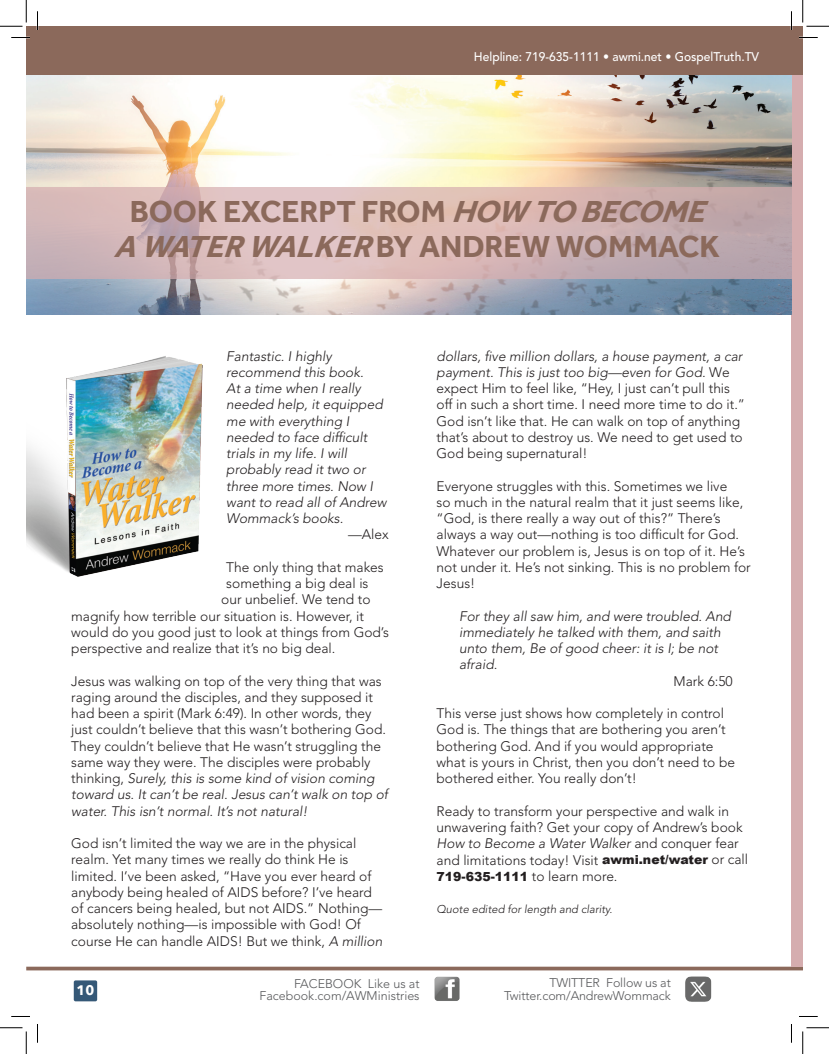
<style>
.page{position:relative;width:829px;height:1054px;background:#fff}
.page>*{position:absolute;margin:0;border:0;box-sizing:border-box;transform-origin:0 0}
.t1{font:700 31.25px/35px "Effra";color:#8b695b;text-align:center}
.t2{font:300 13.75px/16.2px "Avenir LT Std";color:#231f20}
.t3{font:italic 300 13.75px/16.2px "Avenir LT Std";color:#231f20}
.t4{font:700 13.75px "Avenir Next";color:#fff}
.t5{font:300 12.5px/12.5px "Avenir LT Std";letter-spacing:-.01em;color:#57585a;text-align:right}
.t6{font:500 12.5px "Avenir LT Std";color:#fff;scale:.96 1}
.t7{font:900 12.5px "Arial";color:#231f20}
.t8{font:italic 300 11.25px "Avenir LT Std";color:#231f20}
.s1{font-style:italic}
.s2{font-family:"Arial";font-weight:900;font-size:12.5px}
.s3{font-family:"Avenir LT Std";font-weight:300;font-size:13.75px}
</style>
<div class="page">
<div style="left:74px;top:980px;width:23px;height:21px;background:#355877;border-radius:2px"></div>
<div style="left:26px;top:26px;width:776px;height:49px;background:#8b695b"></div>
<img style="left:434px;top:976px;width:26px;height:25px">
<img style="left:685px;top:976px;width:27px;height:26px">
<svg style="left:26px;top:966px;width:776px;height:4px;background:#9e8276"></svg>
<div style="left:791px;top:75px;width:11px;height:891px;background:#d5adaf"></div>
<img style="left:26px;top:75px;width:765px;height:239px">
<svg style="left:26px;top:187px;width:765px;height:91px;background:#d2b5b6"></svg>
<img style="left:26px;top:356px;width:177px;height:220px">
<svg style="left:11px;top:37px;width:19px;height:1px"></svg>
<svg style="left:799px;top:37px;width:19px;height:1px"></svg>
<svg style="left:11px;top:1016px;width:19px;height:1px"></svg>
<svg style="left:799px;top:1016px;width:19px;height:1px"></svg>
<svg style="left:37px;top:11px;width:1px;height:19px"></svg>
<svg style="left:37px;top:1024px;width:1px;height:18px"></svg>
<svg style="left:790px;top:11px;width:2px;height:19px"></svg>
<svg style="left:791px;top:1024px;width:1px;height:18px"></svg>
<svg style="left:0;top:0;width:27px;height:27px"></svg>
<svg style="left:0;top:1027px;width:27px;height:27px"></svg>
<svg style="left:802px;top:0;width:27px;height:27px"></svg>
<svg style="left:802px;top:1027px;width:27px;height:27px"></svg>
<p class="t6" style="left:474px;top:49px;width:299px">Helpline: 719-635-1111 • awmi.net • GospelTruth.TV</p>
<h1 class="t1" style="left:114px;top:194px;width:611px">BOOK EXCERPT FROM <span class="s1">HOWTOBECOME<br>AWATERWALKER</span>BY ANDREW WOMMACK</h1>
<p class="t3" style="left:226px;top:348px;width:162px">Fantastic. I highly recommend this book.<br>At a time when I really needed help, it equipped me with everything I needed to face difficult trials in my life. I will probably read it two or three more times. Now I want to read all of Andrew<br>Wommack’s books.</p>
<p class="t2" style="left:348px;top:526px;width:42px">—Alex</p>
<p class="t2" style="left:226px;top:559px;width:159px">The only thing that makes</p>
<p class="t2" style="left:226px;top:575px;width:144px">something a big deal is</p>
<p class="t2" style="left:221px;top:591px;width:151px">our unbelief. We tend to</p>
<p class="t2" style="left:71px;top:608px;width:294px">magnify how terrible our situation is. However, it</p>
<p class="t2" style="left:71px;top:624px;width:319px">would do you good just to look at things from God’s</p>
<p class="t2" style="left:71px;top:640px;width:266px">perspective and realize that it’s no big deal.</p>
<p class="t2" style="left:71px;top:673px;width:318px">Jesus was walking on top of the very thing that was raging around the disciples, and they supposed it had been a spirit (Mark 6:49). In other words, they just couldn’t believe that this wasn’t bothering God.<br>They couldn’t believe that He wasn’t struggling the same way they were. The disciples were probably thinking, <span class="s1">Surely, this is some kind of vision coming toward us. It can’t be real. Jesus can’t walk on top of water. This isn’t normal. It’s not natural!</span></p>
<p class="t2" style="left:71px;top:835px;width:313px">God isn’t limited the way we are in the physical realm. Yet many times we really do think He is limited. I’ve been asked, “Have you ever heard of anybody being healed of AIDS before? I’ve heard of cancers being healed, but not AIDS.” Nothing— absolutely nothing—is impossible with God! Of course He can handle AIDS! But we think, <span class="s1">A million</span></p>
<p class="t2" style="left:436px;top:348px;width:310px"><span class="s1">dollars, five million dollars, a house payment, a car payment. This is just too big—even for God.</span> We expect Him to feel like, “Hey, I just can’t pull this off in such a short time. I need more time to do it.” God isn’t like that. He can walk on top of anything that’s about to destroy us. We need to get used to God being supernatural!</p>
<p class="t2" style="left:436px;top:478px;width:316px">Everyone struggles with this. Sometimes we live<br>so much in the natural realm that it just seems like, “God, is there really a way out of this?” There’s always a way out—nothing is too difficult for God.<br>Whatever our problem is, Jesus is on top of it. He’s not under it. He’s not sinking. This is no problem for Jesus!</p>
<p class="t3" style="left:459px;top:608px;width:273px">For they all saw him, and were troubled. And immediately he talked with them, and saith unto them, Be of good cheer: it is I; be not afraid.</p>
<p class="t2" style="left:673px;top:673px;width:61px">Mark 6:50</p>
<p class="t2" style="left:436px;top:705px;width:300px">This verse just shows how completely in control God is. The things that are bothering you aren’t bothering God. And if you would appropriate what is yours in Christ, then you don’t need to be bothered either. You really don’t!</p>
<p class="t2" style="left:436px;top:803px;width:313px">Ready to transform your perspective and walk in unwavering faith? Get your copy of Andrew’s book <span class="s1">How to Become a Water Walker</span> and conquer fear and limitations today! Visit <span class="s2">awmi.net/water</span> or call</p>
<p class="t7" style="left:436px;top:867px;width:182px">719-635-1111 <span class="s3">to learn more.</span></p>
<p class="t8" style="left:436px;top:902px;width:177px">Quote edited for length and clarity.</p>
<p class="t4" style="left:77px;top:978px;width:19px">10</p>
<p class="t5" style="left:259px;top:977px;width:162px">FACEBOOK Like us at<br>Facebook.com/AWMinistries</p>
<p class="t5" style="left:504px;top:976px;width:168px">TWITTER Follow us at<br>Twitter.com/AndrewWommack</p>
</div>
